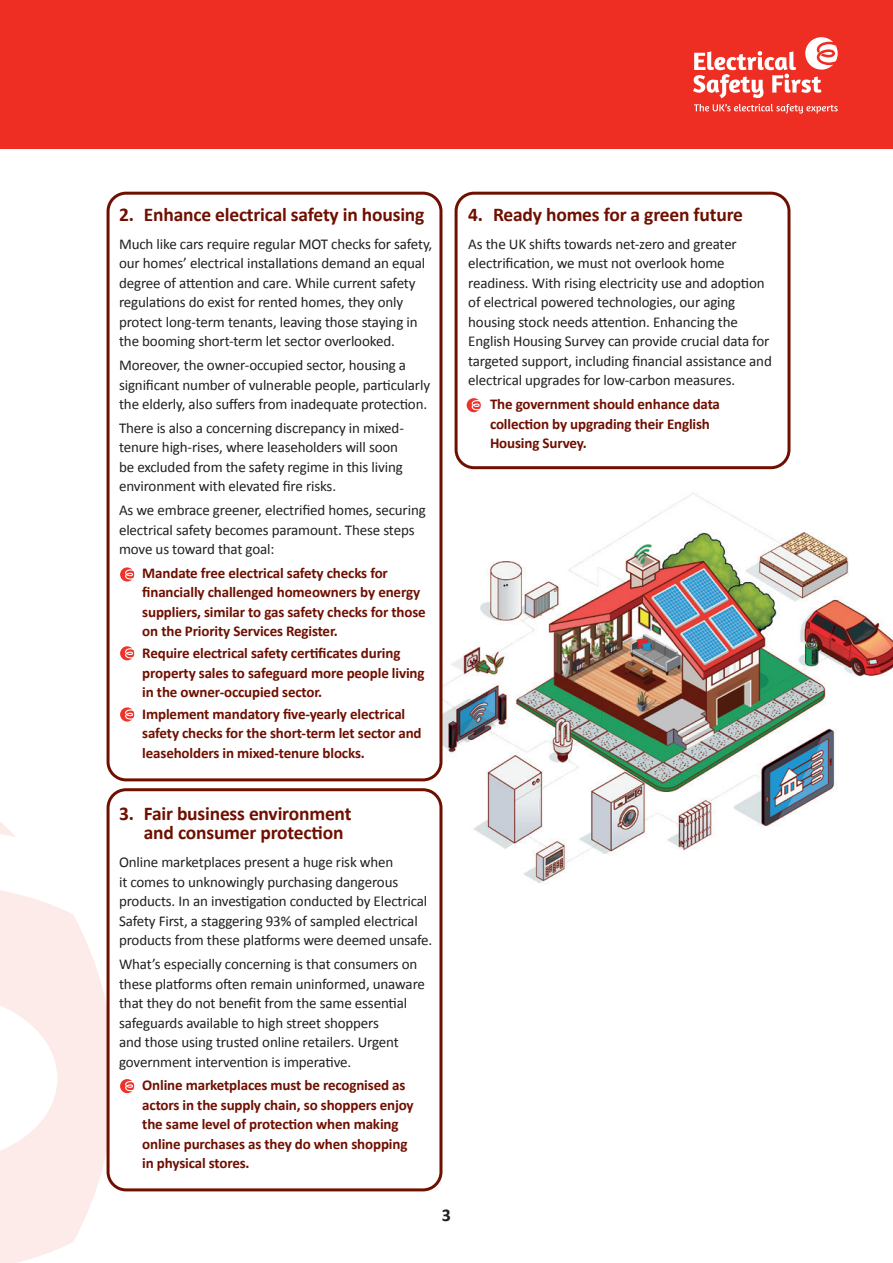
<style>
.page{position:relative;width:893px;height:1263px;background:#fff}
.page>*{position:absolute;margin:0;border:0;box-sizing:border-box;transform-origin:0 0}
.t1{font:700 19.5px "Calibri";letter-spacing:-.01em;color:#6f0f00}
.t2{font:700 18px "Calibri";color:#231f20}
.t3{font:15px/19.5px "Calibri";letter-spacing:-.01em;color:#231f20}
.t4{font:700 15px/19.5px "Calibri";letter-spacing:-.01em;color:#6f0f00}
.s1{font-weight:400;color:#231f20}
</style>
<div class="page">
<img style="left:411px;top:486px;width:482px;height:401px">
<svg style="left:0;top:732px;width:114px;height:531px;fill:#fdeceb"></svg>
<div style="left:0;top:0;width:893px;height:149px;background:#ee2e22"></div>
<svg style="left:694px;top:104px;width:144px;height:10px"></svg>
<svg style="left:693px;top:37px;width:145px;height:61px"></svg>
<div style="left:108px;top:193px;width:333px;height:587px;background:#fff;border-radius:18px"></div>
<div style="left:107px;top:192px;width:335px;height:589px;border:3px solid #6f0f00;border-radius:18px"></div>
<div style="left:108px;top:790px;width:333px;height:400px;background:#fff;border-radius:18px"></div>
<div style="left:107px;top:788px;width:335px;height:403px;border:3px solid #6f0f00;border-radius:18px"></div>
<div style="left:455px;top:192px;width:335px;height:277px;border:3px solid #6f0f00;border-radius:18px"></div>
<svg style="left:120px;top:567px;width:14px;height:14px"></svg>
<svg style="left:120px;top:646px;width:14px;height:14px"></svg>
<svg style="left:120px;top:707px;width:14px;height:14px"></svg>
<svg style="left:120px;top:1079px;width:14px;height:14px"></svg>
<svg style="left:467px;top:398px;width:14px;height:14px"></svg>
<p class="t1" style="left:119px;top:201px;width:307px">2. Enhance electrical safety in housing</p>
<p class="t3" style="left:119px;top:234px;width:315px">Much like cars require regular MOT checks for safety, our homes’ electrical installations demand an equal degree of attention and care. While current safety regulations do exist for rented homes, they only protect long-term tenants, leaving those staying in the booming short-term let sector overlooked.</p>
<p class="t3" style="left:119px;top:355px;width:313px">Moreover, the owner-occupied sector, housing a significant number of vulnerable people, particularly the elderly, also suffers from inadequate protection.</p>
<p class="t3" style="left:119px;top:418px;width:286px">There is also a concerning discrepancy in mixed&shy;tenure high-rises, where leaseholders will soon be excluded from the safety regime in this living environment with elevated fire risks.</p>
<p class="t3" style="left:119px;top:500px;width:308px">As we embrace greener, electrified homes, securing electrical safety becomes paramount. These steps move us toward that goal:</p>
<p class="t4" style="left:142px;top:563px;width:285px;text-indent:-23px"><span class="s1">•</span> Mandate free electrical safety checks for financially challenged homeowners by energy suppliers, similar to gas safety checks for those on the Priority Services Register.</p>
<p class="t4" style="left:142px;top:643px;width:284px;text-indent:-23px">• Require electrical safety certificates during property sales to safeguard more people living in the owner-occupied sector.</p>
<p class="t4" style="left:142px;top:703px;width:281px;text-indent:-23px">• Implement mandatory five-yearly electrical safety checks for the short-term let sector and leaseholders in mixed-tenure blocks.</p>
<p class="t1" style="left:468px;top:201px;width:276px">4. Ready homes for a green future</p>
<p class="t3" style="left:468px;top:234px;width:305px">As the UK shifts towards net-zero and greater electrification, we must not overlook home readiness. With rising electricity use and adoption of electrical powered technologies, our aging housing stock needs attention. Enhancing the English Housing Survey can provide crucial data for targeted support, including financial assistance and electrical upgrades for low-carbon measures.</p>
<p class="t4" style="left:490px;top:394px;width:231px;text-indent:-22px"><span class="s1">•</span> The government should enhance data collection by upgrading their English<br>Housing Survey.</p>
<p class="t1" style="left:119px;top:799px;width:234px">3. Fair business environment</p>
<p class="t1" style="left:144px;top:819px;width:201px">and consumer protection</p>
<p class="t3" style="left:119px;top:852px;width:315px">Online marketplaces present a huge risk when<br>it comes to unknowingly purchasing dangerous products. In an investigation conducted by Electrical Safety First, a staggering 93% of sampled electrical products from these platforms were deemed unsafe.</p>
<p class="t3" style="left:119px;top:954px;width:307px">What’s especially concerning is that consumers on these platforms often remain uninformed, unaware that they do not benefit from the same essential safeguards available to high street shoppers<br>and those using trusted online retailers. Urgent government intervention is imperative.</p>
<p class="t4" style="left:142px;top:1075px;width:273px;text-indent:-23px"><span class="s1">•</span> Online marketplaces must be recognised as actors in the supply chain, so shoppers enjoy the same level of protection when making online purchases as they do when shopping in physical stores.</p>
<p class="t2" style="left:442px;top:1202px;width:11px">3</p>
</div>
